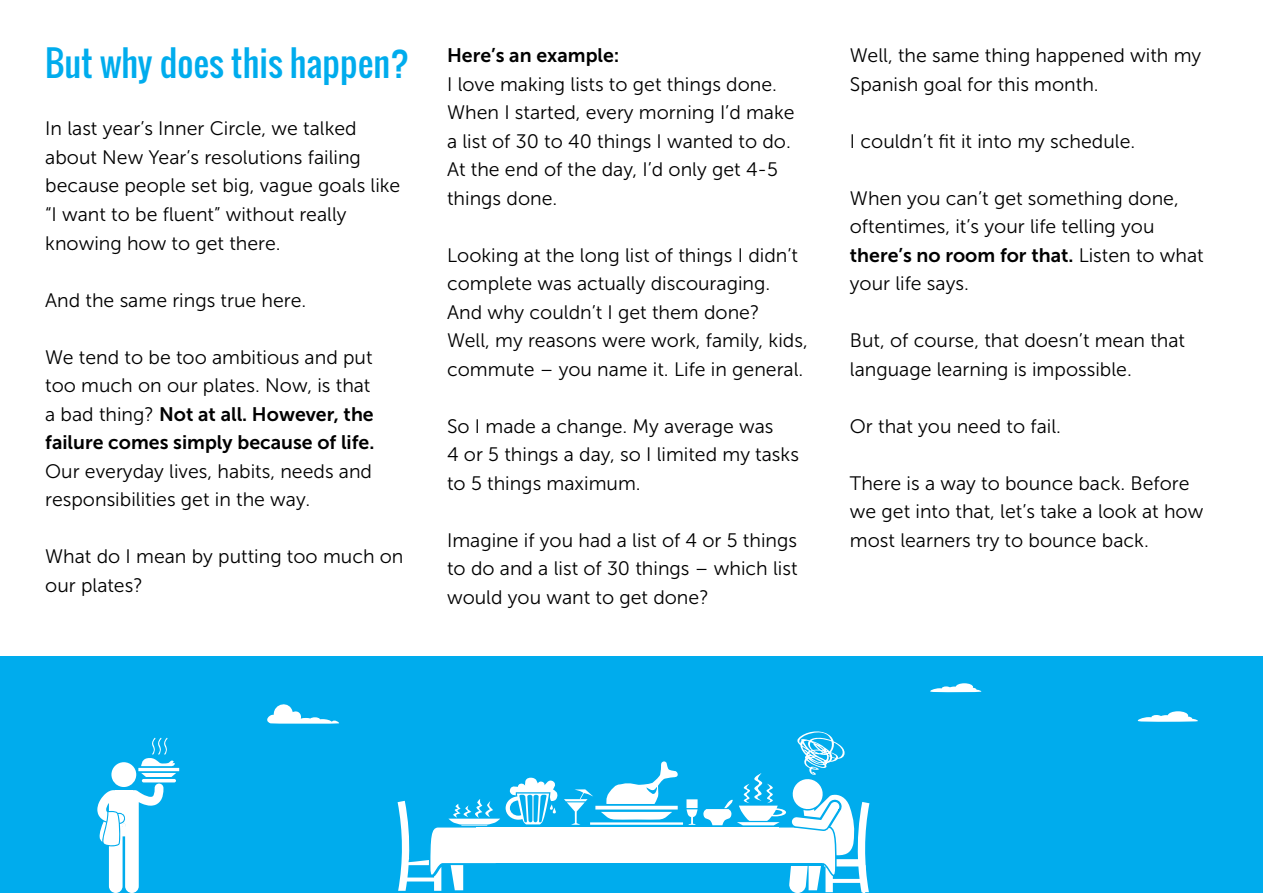
<style>
.page{position:relative;width:1263px;height:893px;background:#fff}
.page>*{position:absolute;margin:0;border:0;box-sizing:border-box;transform-origin:0 0}
.t1{font:34.5px "Oswald";color:#00aced}
.t2{font:19.5px/28.5px "Museo Sans 300";color:#000}
.t3{font:19.5px/28.5px "Museo Sans 700";color:#000}
.s1{font-family:"Museo Sans 300"}
</style>
<div class="page">
<div style="left:0;top:656px;width:1263px;height:237px;background:#00aced"></div>
<svg style="left:267px;top:704px;width:72px;height:20px"></svg>
<svg style="left:930px;top:683px;width:52px;height:9px"></svg>
<svg style="left:1137px;top:711px;width:61px;height:11px"></svg>
<div style="left:477px;top:828px;width:302px;height:35px;background:#fff"></div>
<svg style="left:506px;top:778px;width:52px;height:46px"></svg>
<svg style="left:703px;top:731px;width:166px;height:162px"></svg>
<svg style="left:564px;top:761px;width:133px;height:64px"></svg>
<svg style="left:398px;top:799px;width:102px;height:92px"></svg>
<svg style="left:97px;top:737px;width:82px;height:156px"></svg>
<h1 class="t1" style="left:45px;top:38px;width:366px">But why does this happen?</h1>
<p class="t2" style="left:45px;top:115px;width:357px">In last year’s Inner Circle, we talked about New Year’s resolutions failing because people set big, vague goals like “I want to be fluent” without really knowing how to get there.</p>
<p class="t2" style="left:45px;top:286px;width:263px">And the same rings true here.</p>
<p class="t2" style="left:45px;top:343px;width:329px">We tend to be too ambitious and put too much on our plates. Now, is that</p>
<p class="t3" style="left:45px;top:400px;width:331px"><span class="s1">a bad thing?</span> Not at all. However, the failure comes simply because of life.</p>
<p class="t2" style="left:45px;top:457px;width:328px">Our everyday lives, habits, needs and responsibilities get in the way.</p>
<p class="t2" style="left:45px;top:542px;width:360px">What do I mean by putting too much on our plates?</p>
<p class="t3" style="left:447px;top:41px;width:174px">Here’s an example:</p>
<p class="t2" style="left:447px;top:70px;width:349px">I love making lists to get things done.<br>When I started, every morning I’d make a list of 30 to 40 things I wanted to do.<br>At the end of the day, I’d only get 4-5 things done.</p>
<p class="t2" style="left:447px;top:241px;width:362px">Looking at the long list of things I didn’t complete was actually discouraging.<br>And why couldn’t I get them done?<br>Well, my reasons were work, family, kids, commute – you name it. Life in general.</p>
<p class="t2" style="left:447px;top:412px;width:353px">So I made a change. My average was<br>4 or 5 things a day, so I limited my tasks to 5 things maximum.</p>
<p class="t2" style="left:447px;top:526px;width:352px;text-align:justify">Imagine if you had a list of 4 or 5 things to do and a list of 30 things – which list would you want to get done?</p>
<p class="t2" style="left:850px;top:41px;width:353px">Well, the same thing happened with my<br>Spanish goal for this month.</p>
<p class="t2" style="left:850px;top:127px;width:287px">I couldn’t fit it into my schedule.</p>
<p class="t2" style="left:850px;top:184px;width:330px">When you can’t get something done, oftentimes, it’s your life telling you</p>
<p class="t3" style="left:850px;top:241px;width:355px">there’s no room for that. <span class="s1">Listen to what</span></p>
<p class="t2" style="left:850px;top:269px;width:121px">your life says.</p>
<p class="t2" style="left:850px;top:326px;width:337px">But, of course, that doesn’t mean that language learning is impossible.</p>
<p class="t2" style="left:850px;top:412px;width:213px">Or that you need to fail.</p>
<p class="t2" style="left:850px;top:469px;width:355px">There is a way to bounce back. Before we get into that, let’s take a look at how most learners try to bounce back.</p>
</div>
